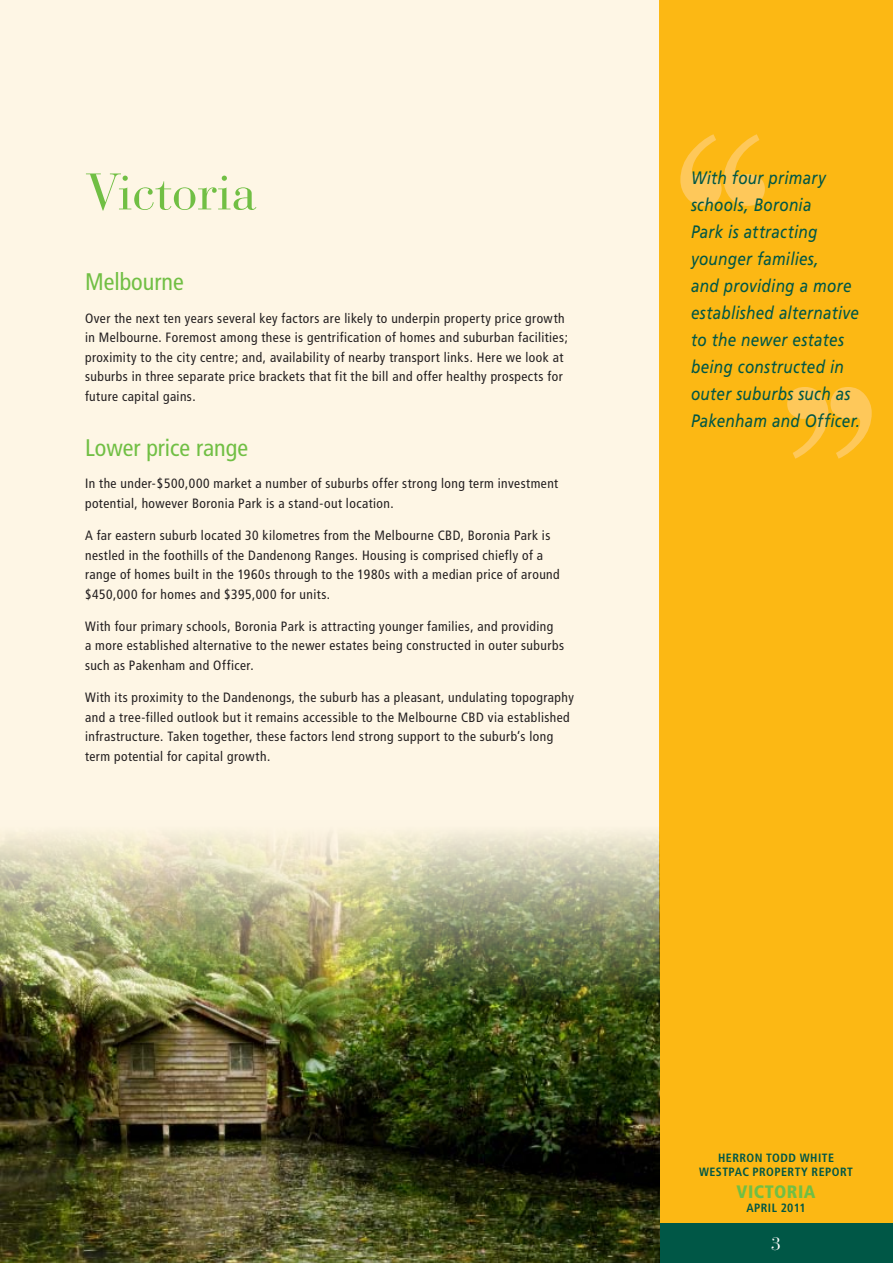
<style>
.page{position:relative;width:893px;height:1263px;background:#fef6e5}
.page>*{position:absolute;margin:0;border:0;box-sizing:border-box;transform-origin:0 0}
.t1{font:51px "Bauer Bodoni";color:#71bf44}
.t2{font:condensed 24px "Frutiger";color:#71bf44}
.t3{font:italic 18px/27px "Frutiger";letter-spacing:.02em;color:#005746;scale:.85 1}
.t4{font:900 condensed 18px "Frutiger";letter-spacing:.03em;color:#71bf44}
.t5{font:18px "Bauer Bodoni";color:#fff}
.t6{font:condensed 13.5px/19.5px "Frutiger";letter-spacing:.035em;color:#231f20}
.t7{font:700 condensed 12px/14.4px "Frutiger";letter-spacing:.04em;color:#005746;text-align:center}
</style>
<div class="page">
<div style="left:659px;top:0;width:234px;height:1263px;background:#fcb814"></div>
<div style="left:659px;top:1223px;width:234px;height:40px;background:#005746"></div>
<svg style="left:787px;top:387px;width:85px;height:72px"></svg>
<svg style="left:680px;top:134px;width:85px;height:72px"></svg>
<img style="left:0;top:832px;width:659px;height:431px">
<h1 class="t1" style="left:85px;top:161px;width:173px">Victoria</h1>
<h2 class="t2" style="left:85px;top:268px;width:100px">Melbourne</h2>
<p class="t6" style="left:85px;top:308px;width:484px">Over the next ten years several key factors are likely to underpin property price growth in Melbourne. Foremost among these is gentrification of homes and suburban facilities; proximity to the city centre; and, availability of nearby transport links. Here we look at suburbs in three separate price brackets that fit the bill and offer healthy prospects for future capital gains.</p>
<h2 class="t2" style="left:85px;top:434px;width:165px">Lower price range</h2>
<p class="t6" style="left:85px;top:474px;width:475px">In the under-$500,000 market a number of suburbs offer strong long term investment potential, however Boronia Park is a stand-out location.</p>
<p class="t6" style="left:85px;top:526px;width:476px">A far eastern suburb located 30 kilometres from the Melbourne CBD, Boronia Park is nestled in the foothills of the Dandenong Ranges. Housing is comprised chiefly of a range of homes built in the 1960s through to the 1980s with a median price of around $450,000 for homes and $395,000 for units.</p>
<p class="t6" style="left:85px;top:617px;width:480px">With four primary schools, Boronia Park is attracting younger families, and providing<br>a more established alternative to the newer estates being constructed in outer suburbs such as Pakenham and Officer.</p>
<p class="t6" style="left:85px;top:688px;width:490px">With its proximity to the Dandenongs, the suburb has a pleasant, undulating topography and a tree-filled outlook but it remains accessible to the Melbourne CBD via established infrastructure. Taken together, these factors lend strong support to the suburb’s long term potential for capital growth.</p>
<h3 class="t3" style="left:691px;top:164px;width:200px">With four primary schools, Boronia<br>Park is attracting younger families,<br>and providing a more established alternative to the newer estates being constructed in outer suburbs such as<br>Pakenham and Officer.</h3>
<p class="t7" style="left:699px;top:1150px;width:154px">HERRON TODD WHITE<br>WESTPAC PROPERTY REPORT</p>
<h3 class="t4" style="left:736px;top:1180px;width:41px">VICTOR</h3>
<h3 class="t4" style="left:798px;top:1180px;width:19px">IA</h3>
<p class="t7" style="left:746px;top:1200px;width:61px">APRIL 2011</p>
<h3 class="t5" style="left:771px;top:1233px;width:12px">3</h3>
</div>
